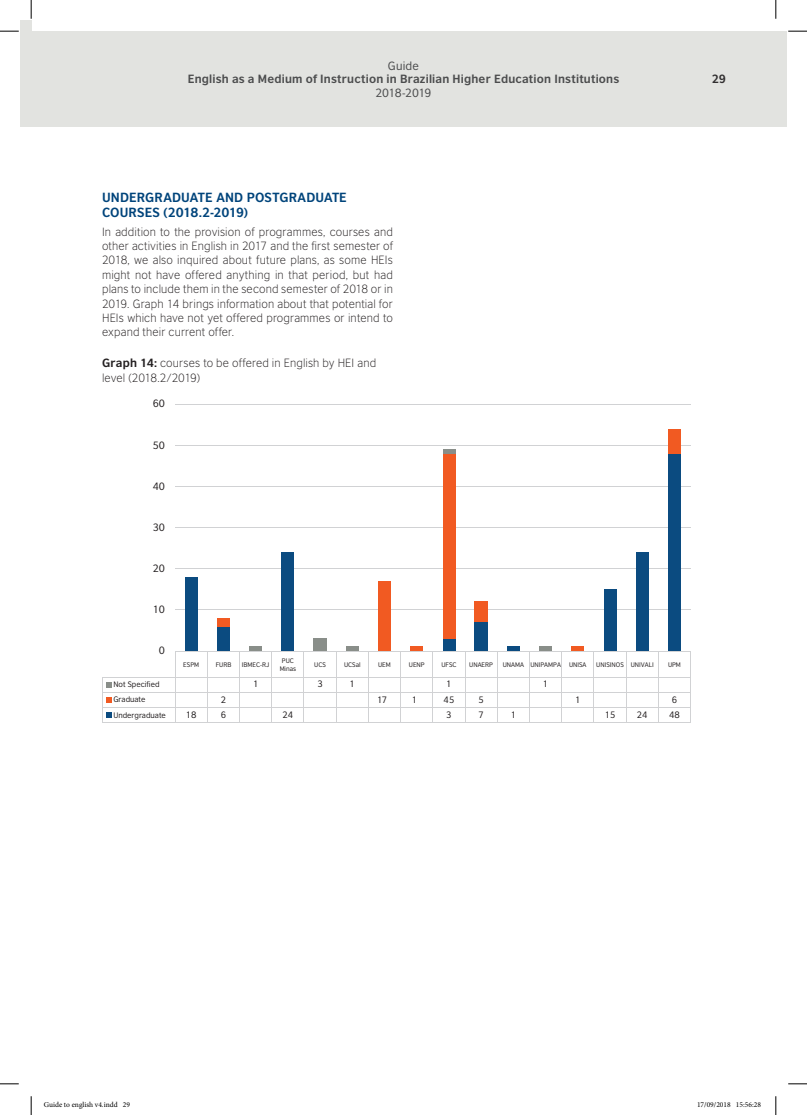
<style>
.page{position:relative;width:807px;height:1115px;background:#fff}
.page>*{position:absolute;margin:0;border:0;box-sizing:border-box;transform-origin:0 0}
.t1{font:700 12.5px/15.6px "British Council Sans";letter-spacing:.01em;color:#00447b}
.t2{font:300 11.25px/14.4px "British Council Sans";letter-spacing:.01em;color:#231f20;text-align:justify}
.t3{font:700 11.25px "British Council Sans";letter-spacing:.015em;color:#4b4c4d}
.t4{font:11.25px "British Council Sans";letter-spacing:-.045em;color:#4b4c4d}
.t5{font:11.25px "British Council Sans";letter-spacing:-.01em;color:#4b4c4d}
.t6{font:700 11.25px "British Council Sans";color:#312f30}
.t7{font:10px "British Council Sans";color:#231f20}
.t8{font:8.75px "British Council Sans";color:#231f20}
.t9{font:7.5px "Minion Pro";color:#000}
.t10{font:7.5px/15.1px "British Council Sans";color:#231f20}
.t11{font:6.25px/7.5px "British Council Sans";color:#231f20;text-align:center}
.s1{font-weight:700}
</style>
<div class="page">
<div style="left:21px;top:21px;width:10px;height:106px;background:#e2e3e0"></div>
<div style="left:31px;top:31px;width:755px;height:96px;background:#e2e3e0"></div>
<hr style="left:175px;top:404px;width:515px;height:1px;background:#d1d2d4">
<hr style="left:175px;top:445px;width:515px;height:1px;background:#d1d2d4">
<hr style="left:175px;top:486px;width:515px;height:1px;background:#d1d2d4">
<hr style="left:175px;top:527px;width:515px;height:1px;background:#d1d2d4">
<hr style="left:175px;top:568px;width:515px;height:1px;background:#d1d2d4">
<hr style="left:175px;top:609px;width:515px;height:1px;background:#d1d2d4">
<div style="left:668px;top:454px;width:12px;height:197px;background:#0b4b80"></div>
<div style="left:635px;top:552px;width:13px;height:99px;background:#0b4b80"></div>
<div style="left:603px;top:589px;width:13px;height:62px;background:#0b4b80"></div>
<hr style="left:507px;top:647px;width:12px;height:4px;background:#0b4b80">
<div style="left:474px;top:622px;width:13px;height:29px;background:#0b4b80"></div>
<div style="left:442px;top:639px;width:13px;height:12px;background:#0b4b80"></div>
<div style="left:281px;top:552px;width:13px;height:99px;background:#0b4b80"></div>
<div style="left:217px;top:626px;width:13px;height:25px;background:#0b4b80"></div>
<div style="left:185px;top:577px;width:13px;height:74px;background:#0b4b80"></div>
<div style="left:668px;top:429px;width:12px;height:25px;background:#f15a22"></div>
<hr style="left:571px;top:647px;width:13px;height:4px;background:#f15a22">
<div style="left:474px;top:602px;width:13px;height:20px;background:#f15a22"></div>
<div style="left:442px;top:454px;width:13px;height:185px;background:#f15a22"></div>
<hr style="left:410px;top:647px;width:13px;height:4px;background:#f15a22">
<div style="left:378px;top:581px;width:13px;height:70px;background:#f15a22"></div>
<div style="left:217px;top:618px;width:13px;height:8px;background:#f15a22"></div>
<hr style="left:539px;top:647px;width:13px;height:4px;background:#898e89">
<hr style="left:442px;top:450px;width:13px;height:4px;background:#898e89">
<hr style="left:346px;top:647px;width:13px;height:4px;background:#898e89">
<div style="left:313px;top:639px;width:13px;height:12px;background:#898e89"></div>
<hr style="left:249px;top:647px;width:13px;height:4px;background:#898e89">
<hr style="left:175px;top:650px;width:515px;height:1px;background:#d1d2d4">
<hr style="left:102px;top:677px;width:588px;height:1px;background:#d1d2d4">
<hr style="left:102px;top:692px;width:588px;height:1px;background:#d1d2d4">
<svg style="left:690px;top:651px;width:1px;height:72px"></svg>
<svg style="left:658px;top:651px;width:1px;height:71px"></svg>
<svg style="left:593px;top:651px;width:1px;height:71px"></svg>
<svg style="left:561px;top:651px;width:1px;height:71px"></svg>
<svg style="left:529px;top:651px;width:1px;height:71px"></svg>
<svg style="left:497px;top:651px;width:1px;height:71px"></svg>
<svg style="left:432px;top:651px;width:1px;height:71px"></svg>
<svg style="left:400px;top:651px;width:1px;height:71px"></svg>
<svg style="left:368px;top:651px;width:1px;height:71px"></svg>
<svg style="left:336px;top:651px;width:1px;height:71px"></svg>
<svg style="left:303px;top:651px;width:1px;height:71px"></svg>
<svg style="left:271px;top:651px;width:1px;height:71px"></svg>
<svg style="left:239px;top:651px;width:1px;height:71px"></svg>
<svg style="left:207px;top:651px;width:1px;height:71px"></svg>
<svg style="left:175px;top:651px;width:1px;height:71px"></svg>
<hr style="left:102px;top:722px;width:588px;height:1px;background:#d1d2d4">
<hr style="left:102px;top:707px;width:588px;height:1px;background:#d1d2d4">
<svg style="left:102px;top:678px;width:9px;height:44px"></svg>
<svg style="left:0;top:30px;width:19px;height:2px"></svg>
<svg style="left:788px;top:30px;width:18px;height:2px"></svg>
<svg style="left:0;top:1083px;width:19px;height:1px"></svg>
<svg style="left:788px;top:1083px;width:18px;height:1px"></svg>
<svg style="left:30px;top:0;width:2px;height:19px"></svg>
<svg style="left:30px;top:1096px;width:2px;height:19px"></svg>
<svg style="left:775px;top:0;width:1px;height:19px"></svg>
<svg style="left:775px;top:1096px;width:1px;height:19px"></svg>
<p class="t5" style="left:388px;top:58px;width:32px">Guide</p>
<p class="t3" style="left:188px;top:72px;width:433px">English as a Medium of Instruction in Brazilian Higher Education Institutions</p>
<p class="t4" style="left:375px;top:86px;width:58px">2018-2019</p>
<p class="t6" style="left:711px;top:72px;width:16px">29</p>
<p class="t1" style="left:102px;top:189px;width:246px">UNDERGRADUATE AND POSTGRADUATE<br>COURSES (2018.2-2019)</p>
<p class="t2" style="left:102px;top:224px;width:292px">In addition to the provision of programmes, courses and other activities in English in 2017 and the first semester of 2018, we also inquired about future plans, as some HEIs might not have offered anything in that period, but had plans to include them in the second semester of 2018 or in 2019. Graph 14 brings information about that potential for HEIs which have not yet offered programmes or intend to expand their current offer.</p>
<p class="t2" style="left:102px;top:356px;width:275px"><span class="s1">Graph 14:</span> courses to be offered in English by HEI and level (2018.2/2019)</p>
<p class="t7" style="left:153px;top:398px;width:14px">60</p>
<p class="t7" style="left:153px;top:439px;width:14px">50</p>
<p class="t7" style="left:153px;top:480px;width:14px">40</p>
<p class="t7" style="left:153px;top:521px;width:14px">30</p>
<p class="t7" style="left:153px;top:562px;width:14px">20</p>
<p class="t7" style="left:153px;top:603px;width:14px">10</p>
<p class="t7" style="left:159px;top:644px;width:8px">0</p>
<p class="t10" style="left:113px;top:677px;width:48px">Not Specified<br>Graduate</p>
<p class="t11" style="left:216px;top:661px;width:17px">FURB</p>
<p class="t11" style="left:279px;top:657px;width:18px">PUC<br>Minas</p>
<p class="t11" style="left:183px;top:661px;width:17px">ESPM</p>
<p class="t11" style="left:242px;top:661px;width:29px">IBMEC-RJ</p>
<p class="t11" style="left:314px;top:661px;width:13px">UCS</p>
<p class="t11" style="left:344px;top:661px;width:18px">UCSal</p>
<p class="t11" style="left:378px;top:661px;width:14px">UEM</p>
<p class="t11" style="left:409px;top:661px;width:17px">UENP</p>
<p class="t11" style="left:441px;top:661px;width:17px">UFSC</p>
<p class="t11" style="left:469px;top:661px;width:25px">UNAERP</p>
<p class="t11" style="left:502px;top:661px;width:60px">UNAMA UNIPAMPA</p>
<p class="t11" style="left:569px;top:661px;width:19px">UNISA</p>
<p class="t11" style="left:596px;top:661px;width:59px">UNISINOS UNIVALI</p>
<p class="t11" style="left:668px;top:661px;width:14px">UPM</p>
<p class="t8" style="left:253px;top:678px;width:7px">1</p>
<p class="t8" style="left:317px;top:678px;width:7px">3</p>
<p class="t8" style="left:349px;top:678px;width:7px">1</p>
<p class="t8" style="left:446px;top:678px;width:7px">1</p>
<p class="t8" style="left:543px;top:678px;width:7px">1</p>
<p class="t8" style="left:221px;top:694px;width:7px">2</p>
<p class="t8" style="left:377px;top:694px;width:12px">17</p>
<p class="t8" style="left:411px;top:694px;width:7px">1</p>
<p class="t8" style="left:443px;top:694px;width:12px">45</p>
<p class="t8" style="left:478px;top:694px;width:7px">5</p>
<p class="t8" style="left:575px;top:694px;width:7px">1</p>
<p class="t8" style="left:671px;top:694px;width:7px">6</p>
<p class="t10" style="left:113px;top:707px;width:54px">Undergraduate</p>
<p class="t8" style="left:186px;top:709px;width:12px">18</p>
<p class="t8" style="left:221px;top:709px;width:7px">6</p>
<p class="t8" style="left:282px;top:709px;width:12px">24</p>
<p class="t8" style="left:446px;top:709px;width:7px">3</p>
<p class="t8" style="left:478px;top:709px;width:7px">7</p>
<p class="t8" style="left:510px;top:709px;width:7px">1</p>
<p class="t8" style="left:604px;top:709px;width:12px">15</p>
<p class="t8" style="left:636px;top:709px;width:12px">24</p>
<p class="t8" style="left:669px;top:709px;width:12px">48</p>
<p class="t9" style="left:44px;top:1100px;width:88px">Guide to english v4.indd 29</p>
<p class="t9" style="left:696px;top:1100px;width:65px">17/09/2018 15:56:28</p>
</div>
